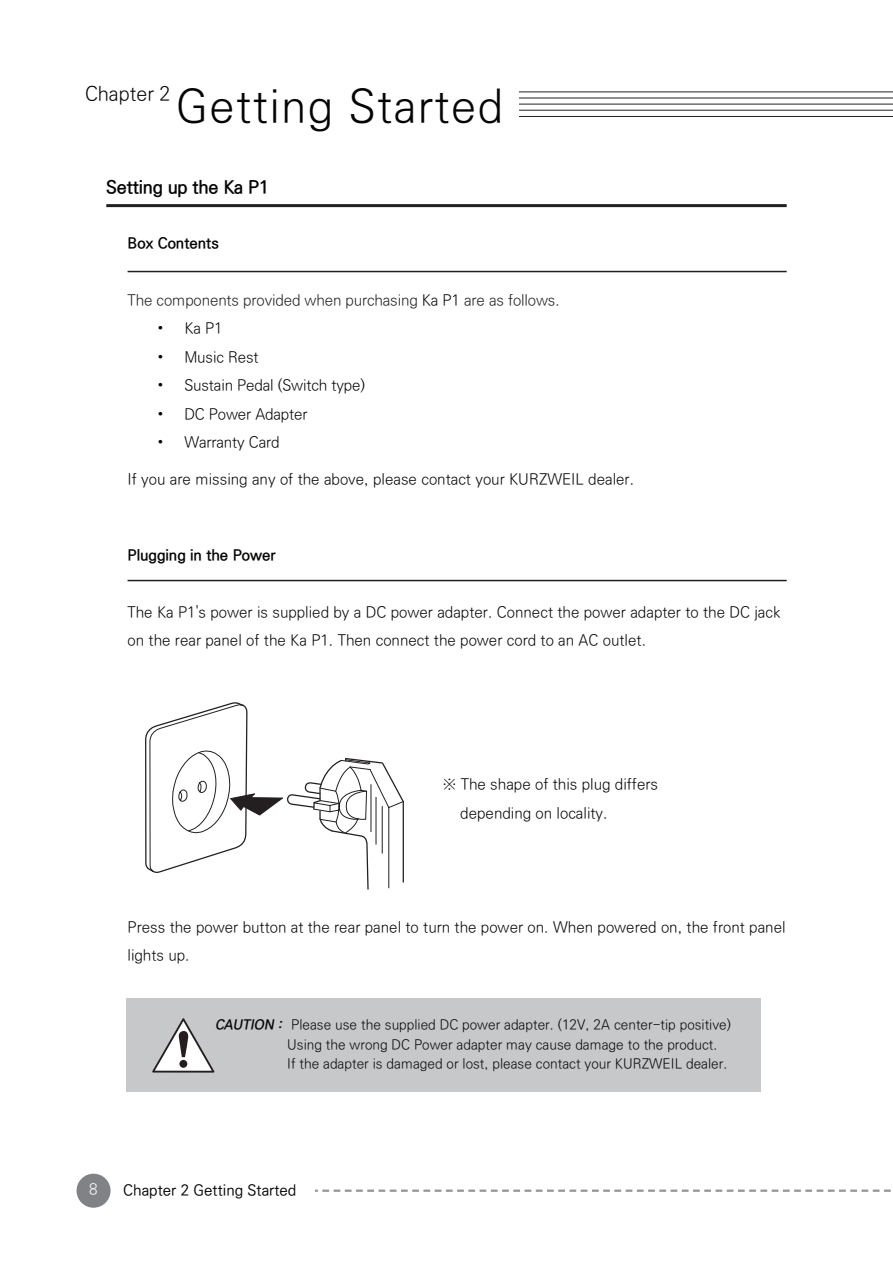
<style>
.page{position:relative;width:893px;height:1263px;background:#fff}
.page>*{position:absolute;margin:0;border:0;box-sizing:border-box;transform-origin:0 0}
.t1{font:300 45px "Ko Pub Dotum";letter-spacing:.03em;color:#040503}
.t2{font:300 19.5px "Ko Pub Dotum";color:#040503}
.t3{font:700 18px "Ko Pub Dotum";letter-spacing:-.01em;color:#040503}
.t4{font:300 15px/28.5px "Ko Pub Dotum";color:#040503}
.t5{font:300 15px/28.5px "Ko Pub Dotum";letter-spacing:-.01em;color:#231f20}
.t6{font:700 15px "Ko Pub Dotum";color:#040503}
.t7{font:500 15px "Ko Pub Dotum";color:#040503}
.t8{font:300 15px "Ko Pub Dotum";color:#fff}
.t9{font:300 13.5px/19.5px "Ko Pub Dotum";color:#040503}
.t10{font:italic 700 13.5px "Ko Pub Dotum";color:#040503}
.s1{color:#040503}
</style>
<div class="page">
<svg style="left:315px;top:1189px;width:576px;height:3px"></svg>
<div style="left:77px;top:1174px;width:34px;height:34px;background:#808285;border-radius:50%"></div>
<hr style="left:290px;top:116px;width:603px;height:1px;background:#231f20">
<hr style="left:290px;top:91px;width:603px;height:1px;background:#231f20">
<hr style="left:290px;top:110px;width:603px;height:1px;background:#231f20">
<hr style="left:290px;top:104px;width:603px;height:1px;background:#231f20">
<hr style="left:290px;top:98px;width:603px;height:1px;background:#231f20">
<div style="left:85px;top:85px;width:434px;height:62px;background:#fff"></div>
<svg style="left:145px;top:702px;width:258px;height:188px"></svg>
<div style="left:126px;top:999px;width:635px;height:93px;background:#c7c8ca"></div>
<hr style="left:106px;top:204px;width:681px;height:3px;background:#211f20">
<hr style="left:128px;top:271px;width:659px;height:1px;background:#211f20">
<hr style="left:128px;top:580px;width:659px;height:1px;background:#211f20">
<svg style="left:152px;top:1018px;width:62px;height:54px"></svg>
<h2 class="t2" style="left:85px;top:84px;width:87px">Chapter 2</h2>
<h1 class="t1" style="left:176px;top:85px;width:328px">Getting Started</h1>
<p class="t3" style="left:106px;top:178px;width:164px">Setting up the Ka P1</p>
<p class="t6" style="left:128px;top:235px;width:93px">Box Contents</p>
<p class="t5" style="left:157px;top:286px;width:404px;text-indent:-30px">The components provided when purchasing <span class="s1">Ka P1</span> are as follows. <span class="s1">•<br>•<br>•<br>•<br>•</span></p>
<p class="t4" style="left:128px;top:466px;width:508px">If you are missing any of the above, please contact your KURZWEIL dealer.</p>
<p class="t4" style="left:184px;top:315px;width:182px">Ka P1<br>Music Rest<br>Sustain Pedal (Switch type)<br>DC Power Adapter<br>Warranty Card</p>
<p class="t6" style="left:128px;top:547px;width:150px">Plugging in the Power</p>
<p class="t4" style="left:128px;top:598px;width:655px">The Ka P1's power is supplied by a DC power adapter. Connect the power adapter to the DC jack on the rear panel of the Ka P1. Then connect the power cord to an AC outlet.</p>
<p class="t4" style="left:460px;top:771px;width:199px;text-indent:-17px">※ The shape of this plug differs depending on locality.</p>
<p class="t4" style="left:128px;top:913px;width:659px">Press the power button at the rear panel to turn the power on. When powered on, the front panel lights up.</p>
<p class="t9" style="left:287px;top:1016px;width:445px">Please use the supplied DC power adapter. (12V, 2A center-tip positive)<br>Using the wrong DC Power adapter may cause damage to the product.<br>If the adapter is damaged or lost, please contact your KURZWEIL dealer.</p>
<p class="t10" style="left:215px;top:1018px;width:71px">CAUTION :</p>
<p class="t8" style="left:89px;top:1182px;width:10px">8</p>
<p class="t7" style="left:123px;top:1183px;width:175px">Chapter 2 Getting Started</p>
</div>
